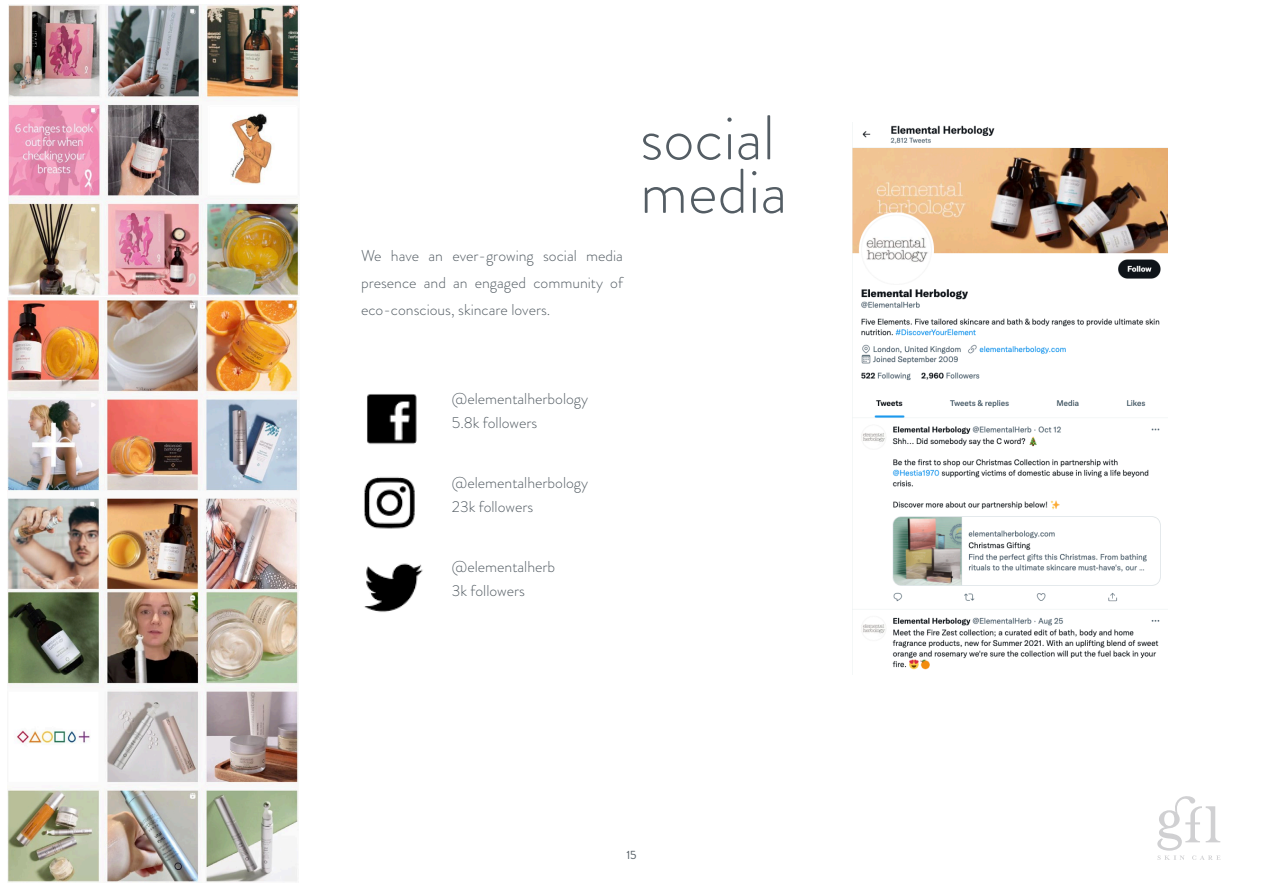
<style>
.page{position:relative;width:1263px;height:893px;background:#fff}
.page>*{position:absolute;margin:0;border:0;box-sizing:border-box;transform-origin:0 0}
.t1{font:300 63px "Brandon Grotesque";color:#545d64}
.t2{font:300 15.75px/27px "Brandon Grotesque";color:#545d64;text-align:justify}
.t3{font:12px "Brandon Grotesque";color:#545d64}
</style>
<div class="page">
<svg style="left:1157px;top:796px;width:63px;height:64px"></svg>
<img style="left:367px;top:394px;width:50px;height:50px">
<img style="left:364px;top:477px;width:51px;height:52px">
<img style="left:364px;top:563px;width:59px;height:49px">
<img style="left:8px;top:5px;width:291px;height:290px">
<img style="left:8px;top:592px;width:290px;height:290px">
<img style="left:8px;top:298px;width:290px;height:292px">
<img style="left:853px;top:125px;width:314px;height:545px">
<p class="t2" style="left:361px;top:242px;width:263px">We have an ever-growing social media presence and an engaged community of eco-conscious, skincare lovers.</p>
<p class="t1" style="left:640px;top:95px;width:136px">social</p>
<p class="t1" style="left:640px;top:148px;width:149px">media</p>
<p class="t2" style="left:452px;top:386px;width:138px">@elementalherbology</p>
<p class="t2" style="left:452px;top:409px;width:87px">5.8k followers</p>
<p class="t2" style="left:452px;top:469px;width:138px">@elementalherbology</p>
<p class="t2" style="left:452px;top:493px;width:83px">23k followers</p>
<p class="t2" style="left:452px;top:553px;width:105px">@elementalherb</p>
<p class="t2" style="left:452px;top:577px;width:75px">3k followers</p>
<p class="t3" style="left:626px;top:846px;width:12px">15</p>
</div>
